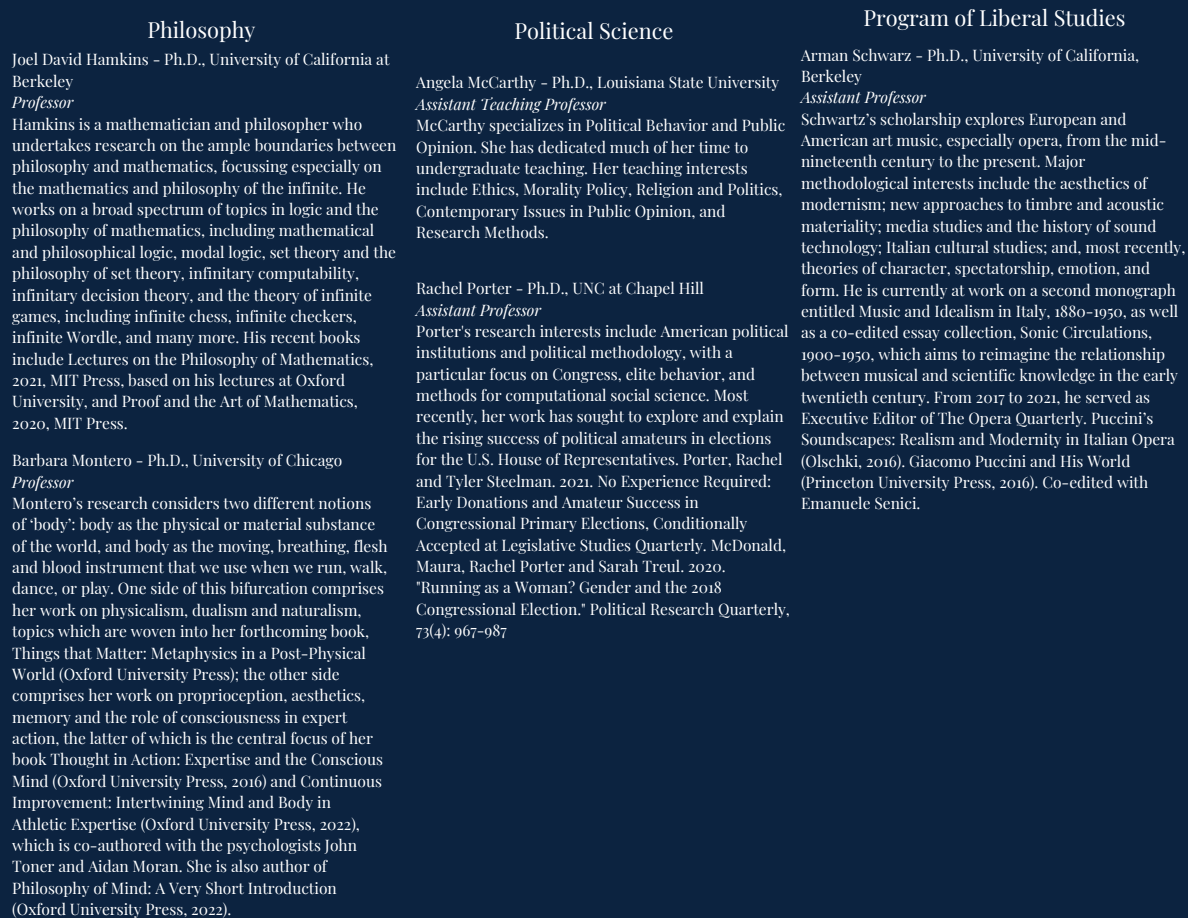
<style>
.page{position:relative;width:1188px;height:918px;background:#0c2340}
.page>*{position:absolute;margin:0;border:0;box-sizing:border-box;transform-origin:0 0}
.t1{font:21.75px "Playfair Display";color:#fff}
.t2{font:15.6px/21.3px "Playfair Display";color:#fff}
.t3{font:italic 15.6px "Playfair Display";color:#fff}
</style>
<div class="page">
<h1 class="t1" style="left:147px;top:15px;width:110px">Philosophy</h1>
<p class="t2" style="left:12px;top:48px;width:379px">Joel David Hamkins - Ph.D., University of California at<br>Berkeley</p>
<p class="t3" style="left:12px;top:91px;width:63px">Professor</p>
<p class="t2" style="left:12px;top:112px;width:386px">Hamkins is a mathematician and philosopher who undertakes research on the ample boundaries between philosophy and mathematics, focussing especially on the mathematics and philosophy of the infinite. He works on a broad spectrum of topics in logic and the philosophy of mathematics, including mathematical and philosophical logic, modal logic, set theory and the philosophy of set theory, infinitary computability, infinitary decision theory, and the theory of infinite games, including infinite chess, infinite checkers, infinite Wordle, and many more. His recent books include Lectures on the Philosophy of Mathematics, 2021, MIT Press, based on his lectures at Oxford University, and Proof and the Art of Mathematics, 2020, MIT Press.</p>
<p class="t2" style="left:12px;top:449px;width:331px">Barbara Montero - Ph.D., University of Chicago</p>
<p class="t3" style="left:12px;top:471px;width:63px">Professor</p>
<p class="t2" style="left:12px;top:492px;width:377px">Montero’s research considers two different notions of ‘body’: body as the physical or material substance of the world, and body as the moving, breathing, flesh and blood instrument that we use when we run, walk, dance, or play. One side of this bifurcation comprises her work on physicalism, dualism and naturalism, topics which are woven into her forthcoming book, Things that Matter: Metaphysics in a Post-Physical World (Oxford University Press); the other side comprises her work on proprioception, aesthetics, memory and the role of consciousness in expert action, the latter of which is the central focus of her book Thought in Action: Expertise and the Conscious Mind (Oxford University Press, 2016) and Continuous Improvement: Intertwining Mind and Body in Athletic Expertise (Oxford University Press, 2022), which is co-authored with the psychologists John Toner and Aidan Moran. She is also author of Philosophy of Mind: A Very Short Introduction (Oxford University Press, 2022).</p>
<h1 class="t1" style="left:515px;top:16px;width:160px">Political Science</h1>
<p class="t2" style="left:416px;top:71px;width:365px">Angela McCarthy - Ph.D., Louisiana State University</p>
<p class="t3" style="left:416px;top:93px;width:191px">Assistant Teaching Professor</p>
<p class="t2" style="left:416px;top:114px;width:371px">McCarthy specializes in Political Behavior and Public Opinion. She has dedicated much of her time to undergraduate teaching. Her teaching interests include Ethics, Morality Policy, Religion and Politics, Contemporary Issues in Public Opinion, and Research Methods.</p>
<p class="t2" style="left:416px;top:277px;width:289px">Rachel Porter - Ph.D., UNC at Chapel Hill</p>
<p class="t3" style="left:416px;top:299px;width:126px">Assistant Professor</p>
<p class="t2" style="left:416px;top:320px;width:375px">Porter's research interests include American political institutions and political methodology, with a particular focus on Congress, elite behavior, and methods for computational social science. Most recently, her work has sought to explore and explain the rising success of political amateurs in elections for the U.S. House of Representatives. Porter, Rachel and Tyler Steelman. 2021. No Experience Required:<br>Early Donations and Amateur Success in Congressional Primary Elections, Conditionally Accepted at Legislative Studies Quarterly. McDonald, Maura, Rachel Porter and Sarah Treul. 2020. "Running as a Woman? Gender and the 2018<br>Congressional Election." Political Research Quarterly, 73(4): 967-987</p>
<h1 class="t1" style="left:863px;top:3px;width:264px">Program of Liberal Studies</h1>
<p class="t2" style="left:801px;top:43px;width:340px">Arman Schwarz - Ph.D., University of California,<br>Berkeley</p>
<p class="t3" style="left:801px;top:86px;width:126px">Assistant Professor</p>
<p class="t2" style="left:801px;top:108px;width:386px">Schwartz’s scholarship explores European and American art music, especially opera, from the mid&shy;nineteenth century to the present. Major methodological interests include the aesthetics of modernism; new approaches to timbre and acoustic materiality; media studies and the history of sound technology; Italian cultural studies; and, most recently, theories of character, spectatorship, emotion, and form. He is currently at work on a second monograph entitled Music and Idealism in Italy, 1880-1950, as well as a co-edited essay collection, Sonic Circulations, 1900-1950, which aims to reimagine the relationship between musical and scientific knowledge in the early twentieth century. From 2017 to 2021, he served as Executive Editor of The Opera Quarterly. Puccini’s Soundscapes: Realism and Modernity in Italian Opera (Olschki, 2016). Giacomo Puccini and His World (Princeton University Press, 2016). Co-edited with Emanuele Senici.</p>
</div>
